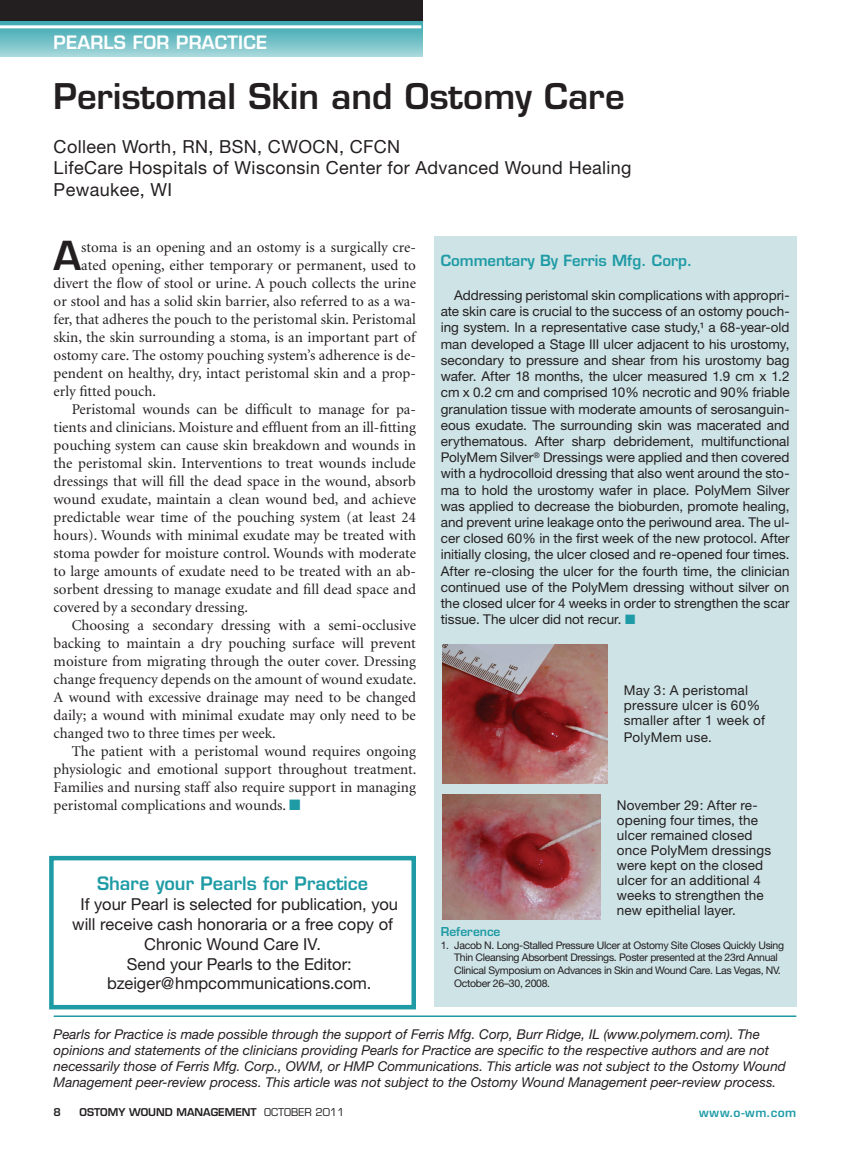
<style>
.page{position:relative;width:850px;height:1161px;background:#fff}
.page>*{position:absolute;margin:0;border:0;box-sizing:border-box;transform-origin:0 0}
.OWM_Article_First_Pa{font:600 39px "Eurostile";color:#231f20}
.OWM_Article_Title{font:600 34.5px "Eurostile";color:#231f20}
.OWM_Article_Authors{font:18px "Helvetica Neue";letter-spacing:.02em;color:#231f20}
.OWM_Sidebar_Subhead{font:600 18px "Eurostile";color:#1e9ba5}
.t1{font:600 18px "Eurostile";letter-spacing:.01em;color:#fff}
.OWM_Sidebar_Body{font:16.5px/19.8px "Helvetica Neue";color:#231f20;text-align:center}
.OWM_Article_Body_Tex{font:15px/18px "Minion";color:#231f20;text-align:justify}
.OWM_Article_First_Pa-2{font:15px "Minion";color:#231f20}
.OWM_Sidebar_Subhead-2{font:600 15px "Eurostile";color:#1e9ba5}
.OWM_Sidebar_Body-2{font:13.5px/16.2px "Helvetica Neue";color:#231f20;text-align:justify}
.OWM_Article_Author_I{font:italic 13.5px/16.2px "Helvetica Neue";color:#231f20}
.OWM_Table_Body{font:13.5px/15px "Helvetica Neue";letter-spacing:.01em;color:#231f20}
.OWM_References_Subhe{font:600 12px "Eurostile";color:#1e9ba5}
.OWM_References{font:10.5px/12.6px "Helvetica Neue";letter-spacing:-.03em;color:#231f20}
.t2{font:600 10.5px "Eurostile";color:#231f20}
.s1{color:#1e9ba5}
.s2{font-weight:400}
</style>
<div class="page">
<svg style="left:0;top:21px;width:422px;height:35px;background:#72c0c6"></svg>
<div style="left:0;top:0;width:422px;height:21px;background:#231f20"></div>
<hr style="left:0;top:25px;width:421px;height:3px;background:#fff">
<hr style="left:54px;top:1015px;width:742px;height:1px;background:#1e9ba5">
<div style="left:434px;top:236px;width:362px;height:770px;background:#cee3e6"></div>
<div style="left:49px;top:855px;width:367px;height:154px;border:4px solid #1e9ba5"></div>
<img style="left:443px;top:644px;width:164px;height:139px">
<img style="left:442px;top:794px;width:158px;height:125px">
<p class="t1" style="left:54px;top:31px;width:215px">PEARLS FOR PRACTICE</p>
<p class="OWM_Article_Title" style="left:54px;top:75px;width:572px">Peristomal Skin and Ostomy Care</p>
<p class="OWM_Article_Authors" style="left:54px;top:135px;width:348px">Colleen Worth, RN, BSN, CWOCN, CFCN</p>
<p class="OWM_Article_Authors" style="left:54px;top:157px;width:579px">LifeCare Hospitals of Wisconsin Center for Advanced Wound Healing</p>
<p class="OWM_Article_Authors" style="left:54px;top:179px;width:120px">Pewaukee, WI</p>
<p class="OWM_Article_First_Pa" style="left:54px;top:231px;width:29px">A</p>
<p class="OWM_Article_First_Pa-2" style="left:81px;top:239px;width:336px">stoma is an opening and an ostomy is a surgically cre-</p>
<p class="OWM_Article_First_Pa-2" style="left:81px;top:257px;width:336px">ated opening, either temporary or permanent, used to</p>
<p class="OWM_Article_First_Pa-2" style="left:54px;top:275px;width:364px">divert the flow of stool or urine. A pouch collects the urine</p>
<p class="OWM_Article_First_Pa-2" style="left:54px;top:293px;width:364px">or stool and has a solid skin barrier, also referred to as a wa-</p>
<p class="OWM_Article_First_Pa-2" style="left:54px;top:311px;width:364px">fer, that adheres the pouch to the peristomal skin. Peristomal</p>
<p class="OWM_Article_First_Pa-2" style="left:54px;top:329px;width:363px">skin, the skin surrounding a stoma, is an important part of</p>
<p class="OWM_Article_First_Pa-2" style="left:54px;top:347px;width:364px">ostomy care. The ostomy pouching system’s adherence is de-</p>
<p class="OWM_Article_First_Pa-2" style="left:54px;top:365px;width:364px">pendent on healthy, dry, intact peristomal skin and a prop-</p>
<p class="OWM_Article_First_Pa-2" style="left:54px;top:383px;width:104px">erly fitted pouch.</p>
<p class="OWM_Article_Body_Tex" style="left:54px;top:400px;width:364px;text-indent:18px">Peristomal wounds can be difficult to manage for pa&shy;tients and clinicians. Moisture and effluent from an ill-fitting pouching system can cause skin breakdown and wounds in the peristomal skin. Interventions to treat wounds include dressings that will fill the dead space in the wound, absorb wound exudate, maintain a clean wound bed, and achieve predictable wear time of the pouching system (at least 24 hours). Wounds with minimal exudate may be treated with stoma powder for moisture control. Wounds with moderate to large amounts of exudate need to be treated with an ab&shy;sorbent dressing to manage exudate and fill dead space and covered by a secondary dressing.</p>
<p class="OWM_Article_Body_Tex" style="left:54px;top:616px;width:364px;text-indent:18px">Choosing a secondary dressing with a semi-occlusive backing to maintain a dry pouching surface will prevent moisture from migrating through the outer cover. Dressing change frequency depends on the amount of wound exudate.<br>A wound with excessive drainage may need to be changed daily; a wound with minimal exudate may only need to be changed two to three times per week.</p>
<p class="OWM_Article_Body_Tex" style="left:54px;top:742px;width:364px;text-indent:18px">The patient with a peristomal wound requires ongoing physiologic and emotional support throughout treatment.<br>Families and nursing staff also require support in managing peristomal complications and wounds. <span class="s1">■</span></p>
<p class="OWM_Sidebar_Subhead" style="left:97px;top:872px;width:272px">Share your Pearls for Practice</p>
<p class="OWM_Sidebar_Body" style="left:72px;top:894px;width:327px">If your Pearl is selected for publication, you will receive cash honoraria or a free copy of<br>Chronic Wound Care IV.</p>
<p class="OWM_Sidebar_Body" style="left:127px;top:953px;width:226px">Send your Pearls to the Editor:</p>
<p class="OWM_Sidebar_Body" style="left:107px;top:973px;width:266px">bzeiger@hmpcommunications.com.</p>
<p class="OWM_Sidebar_Subhead-2" style="left:441px;top:251px;width:253px">Commentary By Ferris Mfg. Corp.</p>
<p class="OWM_Sidebar_Body-2" style="left:441px;top:287px;width:350px;text-indent:14px">Addressing peristomal skin complications with appropri&shy;ate skin care is crucial to the success of an ostomy pouch&shy;ing system. In a representative case study,¹ a 68-year-old man developed a Stage III ulcer adjacent to his urostomy, secondary to pressure and shear from his urostomy bag wafer. After 18 months, the ulcer measured 1.9 cm x 1.2 cm x 0.2 cm and comprised 10% necrotic and 90% friable granulation tissue with moderate amounts of serosanguin&shy;eous exudate. The surrounding skin was macerated and erythematous. After sharp debridement, multifunctional PolyMem Silver<sup>®</sup> Dressings were applied and then covered with a hydrocolloid dressing that also went around the sto&shy;ma to hold the urostomy wafer in place. PolyMem Silver was applied to decrease the bioburden, promote healing, and prevent urine leakage onto the periwound area. The ul&shy;cer closed 60% in the first week of the new protocol. After initially closing, the ulcer closed and re-opened four times.<br>After re-closing the ulcer for the fourth time, the clinician continued use of the PolyMem dressing without silver on the closed ulcer for 4 weeks in order to strengthen the scar tissue. The ulcer did not recur. <span class="s1">■</span></p>
<p class="OWM_Table_Body" style="left:624px;top:682px;width:143px">May 3: A peristomal pressure ulcer is 60% smaller after 1 week of</p>
<p class="OWM_Table_Body" style="left:624px;top:729px;width:90px">PolyMem use.</p>
<p class="OWM_Table_Body" style="left:617px;top:797px;width:156px">November 29: After re&shy;opening four times, the ulcer remained closed once PolyMem dressings were kept on the closed ulcer for an additional 4 weeks to strengthen the new epithelial layer.</p>
<p class="OWM_References_Subhe" style="left:441px;top:924px;width:61px">Reference</p>
<p class="OWM_References" style="left:454px;top:938px;width:331px;text-indent:-14px">1. Jacob N. Long-Stalled Pressure Ulcer at Ostomy Site Closes Quickly Using Thin Cleansing Absorbent Dressings. Poster presented at the 23rd Annual Clinical Symposium on Advances in Skin and Wound Care. Las Vegas, NV.<br>October 26–30, 2008.</p>
<p class="OWM_Article_Author_I" style="left:54px;top:1025px;width:734px">Pearls for Practice is made possible through the support of Ferris Mfg. Corp, Burr Ridge, IL (www.polymem.com). The opinions and statements of the clinicians providing Pearls for Practice are specific to the respective authors and are not necessarily those of Ferris Mfg. Corp., OWM, or HMP Communications. This article was not subject to the Ostomy Wound Management peer-review process. This article was not subject to the Ostomy Wound Management peer-review process.</p>
<p class="t2" style="left:54px;top:1105px;width:9px">8</p>
<p class="t2" style="left:80px;top:1105px;width:266px">OSTOMY WOUND MANAGEMENT <span class="s2">OCTOBER 2011</span></p>
<p class="OWM_References_Subhe" style="left:699px;top:1104px;width:99px">www.o-wm.com</p>
</div>
